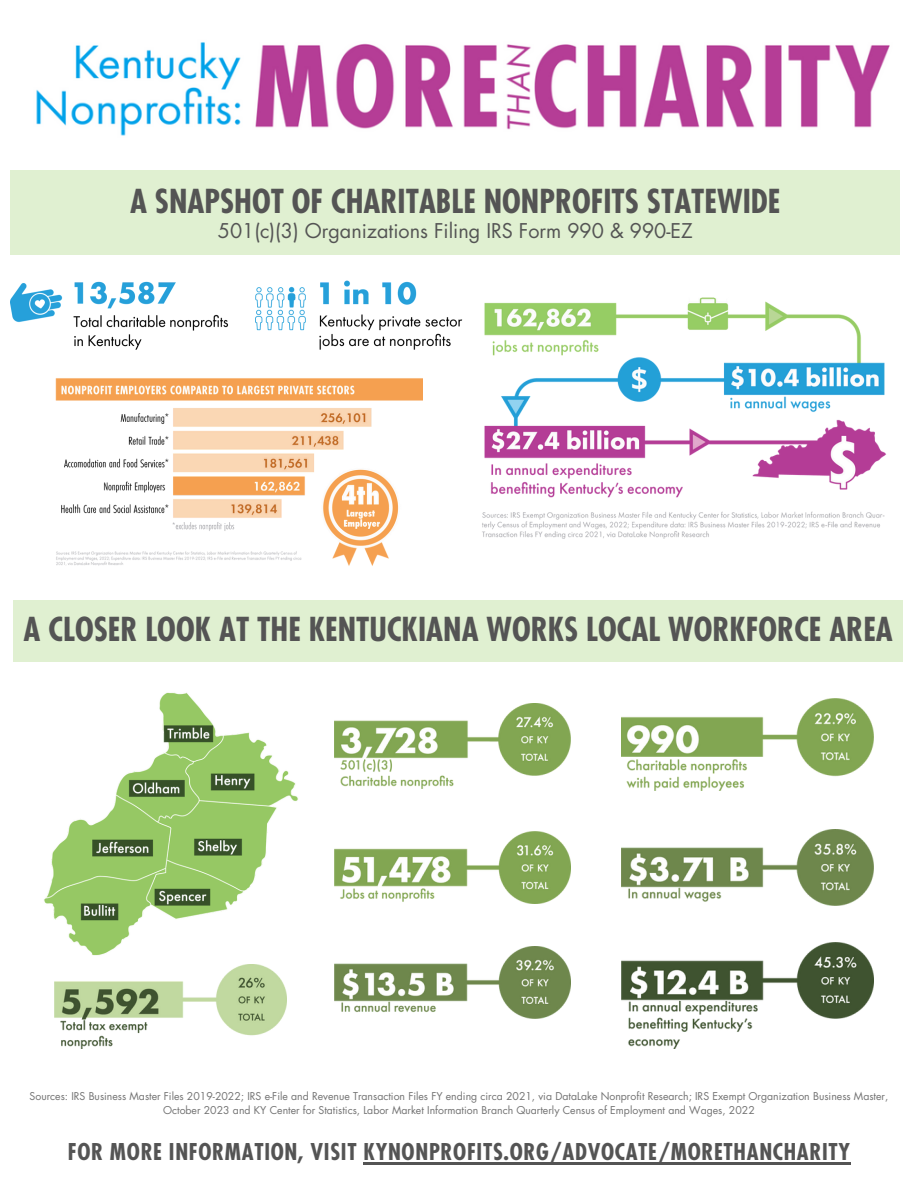
<style>
.page{position:relative;width:918px;height:1188px;background:#fff}
.page>*{position:absolute;margin:0;border:0;box-sizing:border-box;transform-origin:0 0}
.t1{font:700 condensed 32.1px "Futura";color:#545454}
.t2{font:700 condensed 22.5px "Futura";letter-spacing:.03em;color:#545454}
.t3{font:19.8px "Futura";color:#545454}
.t4{font:10.5px/14px "Futura";color:#737373;text-align:center}
</style>
<div class="page">
<div style="left:13px;top:601px;width:890px;height:61px;background:#e0f0d1"></div>
<div style="left:10px;top:170px;width:890px;height:85px;background:#e0f0d1"></div>
<img style="left:13px;top:600px;width:446px;height:418px">
<img style="left:621px;top:698px;width:252px;height:93px">
<img style="left:55px;top:964px;width:231px;height:85px">
<img style="left:335px;top:703px;width:236px;height:86px">
<img style="left:621px;top:942px;width:252px;height:107px">
<img style="left:621px;top:829px;width:252px;height:77px">
<img style="left:335px;top:832px;width:236px;height:72px">
<img style="left:335px;top:947px;width:236px;height:72px">
<img style="left:482px;top:297px;width:404px;height:242px">
<img style="left:55px;top:378px;width:368px;height:188px">
<img style="left:255px;top:280px;width:208px;height:69px">
<img style="left:10px;top:281px;width:218px;height:68px">
<img style="left:36px;top:42px;width:854px;height:94px">
<hr style="left:364px;top:1162px;width:487px;height:2px;background:#545454">
<p class="t1" style="left:130px;top:180px;width:652px">A SNAPSHOT OF CHARITABLE NONPROFITS STATEWIDE</p>
<p class="t3" style="left:218px;top:222px;width:476px">501(c)(3) Organizations Filing IRS Form 990 &amp; 990-EZ</p>
<p class="t1" style="left:24px;top:609px;width:871px">A CLOSER LOOK AT THE KENTUCKIANA WORKS LOCAL WORKFORCE AREA</p>
<p class="t4" style="left:30px;top:1090px;width:860px">Sources: IRS Business Master Files 2019-2022; IRS e-File and Revenue Transaction Files FY ending circa 2021, via DataLake Nonprofit Research; IRS Exempt Organization Business Master,<br>October 2023 and KY Center for Statistics, Labor Market Information Branch Quarterly Census of Employment and Wages, 2022</p>
<h2 class="t2" style="left:68px;top:1137px;width:784px">FOR MORE INFORMATION, VISIT KYNONPROFITS.ORG/ADVOCATE/MORETHANCHARITY</h2>
</div>
